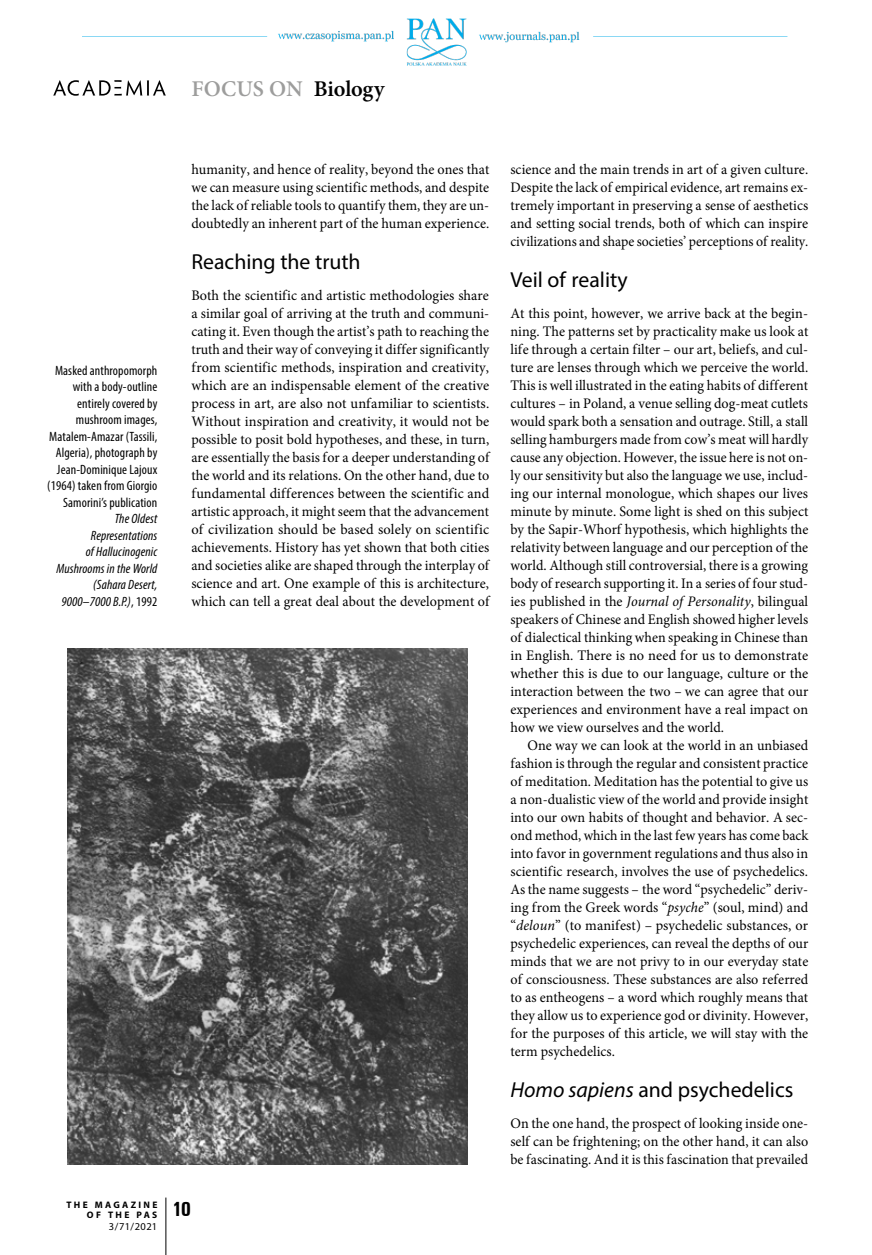
<style>
.page{position:relative;width:872px;height:1255px;background:#fff}
.page>*{position:absolute;margin:0;border:0;box-sizing:border-box;transform-origin:0 0}
.t1{font:600 22.5px "Minion Pro";letter-spacing:-.005em;color:#9d9d9c}
.t2{font:21.75px "Myriad Pro";color:#000}
.t3{font:700 condensed 21px "Unitus TEE";color:#000}
.t4{font:14.55px/18px "Minion Pro";letter-spacing:.005em;color:#000;text-align:justify}
.t5{font:condensed 13.5px/16.5px "Myriad Pro";letter-spacing:.01em;color:#000;text-align:right}
.t6{font:italic condensed 13.5px/16.5px "Myriad Pro";letter-spacing:.01em;color:#000;text-align:right}
.t7{font:10.5px "Myriad Pro";color:#000}
.t8{font:700 9.45px/10.5px "Myriad Pro";letter-spacing:.245em;color:#000;text-align:right}
.s1{color:#000}
.s2{font-style:normal}
.s3{font-style:italic}
</style>
<div class="page">
<img style="left:82px;top:18px;width:706px;height:48px">
<hr style="left:166px;top:1197px;width:1px;height:57px;background:#000">
<img style="left:68px;top:649px;width:400px;height:514px">
<svg style="left:53px;top:80px;width:113px;height:16px"></svg>
<h1 class="t1" style="left:191px;top:73px;width:195px">FOCUS ON <span class="s1">Biology</span></h1>
<p class="t5" style="left:47px;top:362px;width:112px">Masked anthropomorph with a body-outline entirely covered by mushroom images,<br>Matalem-Amazar (Tassili,<br>Algeria), photograph by<br>Jean-Dominique Lajoux (1964) taken from Giorgio<br>Samorini’s publication</p>
<p class="t6" style="left:56px;top:510px;width:102px">The Oldest<br>Representations<br>of Hallucinogenic<br>Mushrooms in the World (Sahara Desert,<br>9000–7000 B.P.)<span class="s2">, 1992</span></p>
<p class="t4" style="left:191px;top:160px;width:299px">humanity, and hence of reality, beyond the ones that we can measure using scientific methods, and despite the lack of reliable tools to quantify them, they are un&shy;doubtedly an inherent part of the human experience.</p>
<h2 class="t2" style="left:191px;top:248px;width:171px">Reaching the truth</h2>
<p class="t4" style="left:191px;top:286px;width:299px">Both the scientific and artistic methodologies share a similar goal of arriving at the truth and communi&shy;cating it. Even though the artist’s path to reaching the truth and their way of conveying it differ significantly from scientific methods, inspiration and creativity, which are an indispensable element of the creative process in art, are also not unfamiliar to scientists.<br>Without inspiration and creativity, it would not be possible to posit bold hypotheses, and these, in turn, are essentially the basis for a deeper understanding of the world and its relations. On the other hand, due to fundamental differences between the scientific and artistic approach, it might seem that the advancement of civilization should be based solely on scientific achievements. History has yet shown that both cities and societies alike are shaped through the interplay of science and art. One example of this is architecture, which can tell a great deal about the development of</p>
<p class="t8" style="left:67px;top:1198px;width:92px">THE MAGAZINE<br>OF THE PAS</p>
<p class="t7" style="left:109px;top:1220px;width:50px">3/71/2021</p>
<h3 class="t3" style="left:172px;top:1196px;width:20px">10</h3>
<p class="t4" style="left:510px;top:160px;width:299px">science and the main trends in art of a given culture.<br>Despite the lack of empirical evidence, art remains ex&shy;tremely important in preserving a sense of aesthetics and setting social trends, both of which can inspire civilizations and shape societies’ perceptions of reality.</p>
<h2 class="t2" style="left:510px;top:266px;width:119px">Veil of reality</h2>
<p class="t4" style="left:510px;top:304px;width:299px">At this point, however, we arrive back at the begin&shy;ning. The patterns set by practicality make us look at life through a certain filter – our art, beliefs, and cul&shy;ture are lenses through which we perceive the world.<br>This is well illustrated in the eating habits of different cultures – in Poland, a venue selling dog-meat cutlets would spark both a sensation and outrage. Still, a stall selling hamburgers made from cow’s meat will hardly cause any objection. However, the issue here is not on&shy;ly our sensitivity but also the language we use, includ&shy;ing our internal monologue, which shapes our lives minute by minute. Some light is shed on this subject by the Sapir-Whorf hypothesis, which highlights the relativity between language and our perception of the world. Although still controversial, there is a growing body of research supporting it. In a series of four stud&shy;ies published in the <span class="s3">Journal of Personality</span>, bilingual speakers of Chinese and English showed higher levels of dialectical thinking when speaking in Chinese than in English. There is no need for us to demonstrate whether this is due to our language, culture or the interaction between the two – we can agree that our experiences and environment have a real impact on how we view ourselves and the world.</p>
<p class="t4" style="left:510px;top:736px;width:299px;text-indent:17px">One way we can look at the world in an unbiased fashion is through the regular and consistent practice of meditation. Meditation has the potential to give us a non-dualistic view of the world and provide insight into our own habits of thought and behavior. A sec&shy;ond method, which in the last few years has come back into favor in government regulations and thus also in scientific research, involves the use of psychedelics.<br>As the name suggests – the word “psychedelic” deriv&shy;ing from the Greek words “<span class="s3">psyche</span>” (soul, mind) and “<span class="s3">deloun</span>” (to manifest) – psychedelic substances, or psychedelic experiences, can reveal the depths of our minds that we are not privy to in our everyday state of consciousness. These substances are also referred to as entheogens – a word which roughly means that they allow us to experience god or divinity. However, for the purposes of this article, we will stay with the term psychedelics.</p>
<h2 class="t2" style="left:510px;top:1076px;width:284px"><span class="s3">Homo sapiens</span> and psychedelics</h2>
<p class="t4" style="left:510px;top:1114px;width:299px">On the one hand, the prospect of looking inside one&shy;self can be frightening; on the other hand, it can also be fascinating. And it is this fascination that prevailed</p>
</div>
